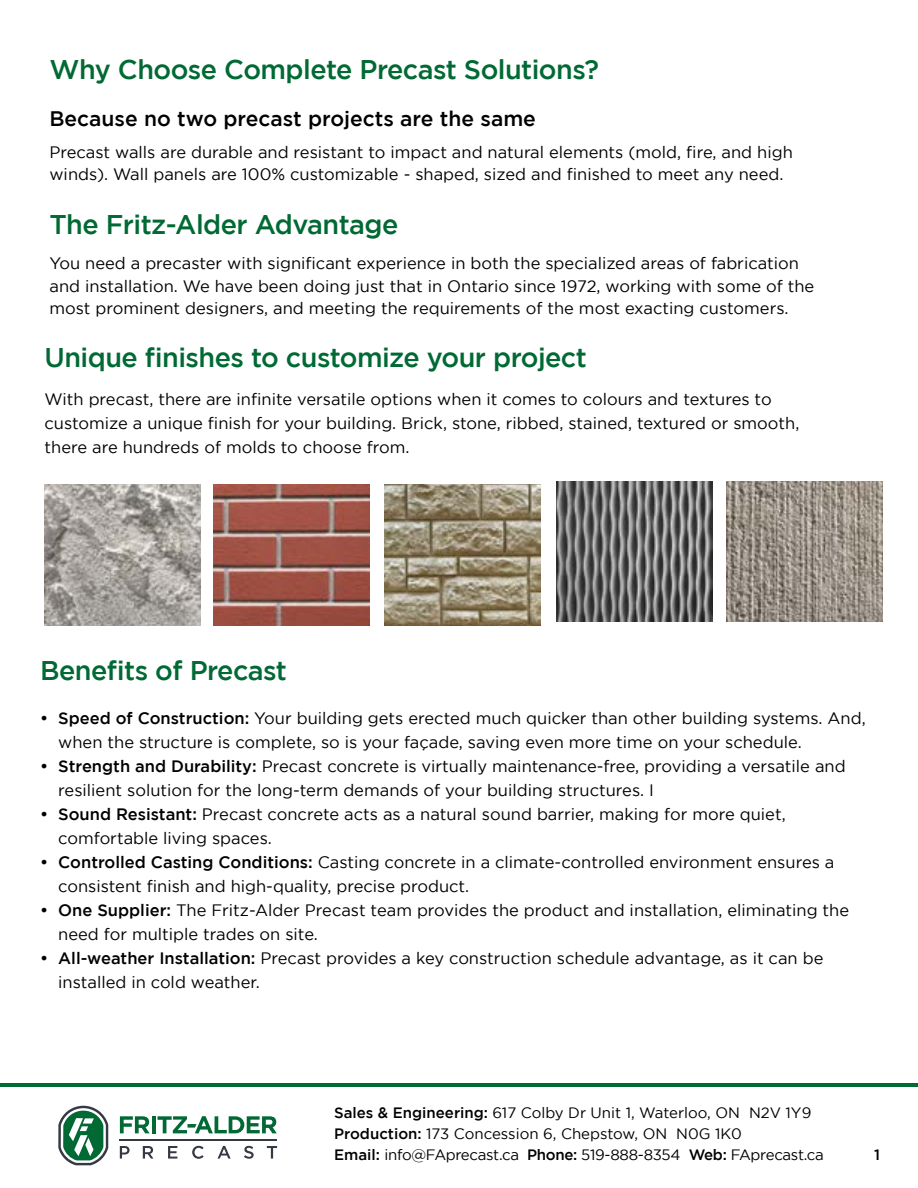
<style>
.page{position:relative;width:918px;height:1188px;background:#fff}
.page>*{position:absolute;margin:0;border:0;box-sizing:border-box;transform-origin:0 0}
.t1{font:500 27px "Gotham";letter-spacing:-.02em;color:#006934}
.t2{font:500 21px "Gotham";color:#000}
.t3{font:16.5px/24px "Gotham";color:#000}
.t4{font:15px/21px "Gotham";letter-spacing:-.01em;color:#000}
.t5{font:500 15px "Gotham";color:#000}
.s1{font-weight:500}
</style>
<div class="page">
<hr style="left:0;top:1083px;width:918px;height:4px;background:#006934">
<img style="left:727px;top:482px;width:156px;height:140px">
<img style="left:45px;top:485px;width:156px;height:140px">
<img style="left:384px;top:485px;width:156px;height:140px">
<img style="left:556px;top:482px;width:156px;height:140px">
<img style="left:214px;top:485px;width:156px;height:140px">
<svg style="left:120px;top:1116px;width:30px;height:17px"></svg>
<hr style="left:152px;top:1116px;width:3px;height:17px;background:#006934">
<svg style="left:158px;top:1116px;width:119px;height:17px"></svg>
<svg style="left:120px;top:1146px;width:10px;height:13px"></svg>
<svg style="left:143px;top:1146px;width:10px;height:13px"></svg>
<svg style="left:168px;top:1146px;width:9px;height:13px"></svg>
<svg style="left:192px;top:1146px;width:12px;height:13px"></svg>
<svg style="left:218px;top:1146px;width:13px;height:13px"></svg>
<svg style="left:244px;top:1146px;width:10px;height:13px"></svg>
<svg style="left:267px;top:1146px;width:10px;height:13px"></svg>
<hr style="left:120px;top:1139px;width:157px;height:1px;background:#353943">
<svg style="left:58px;top:1106px;width:50px;height:59px"></svg>
<h1 class="t1" style="left:49px;top:54px;width:551px">Why Choose Complete Precast Solutions?</h1>
<p class="t2" style="left:49px;top:107px;width:488px">Because no two precast projects are the same</p>
<p class="t3" style="left:49px;top:141px;width:745px;line-height:22.5px">Precast walls are durable and resistant to impact and natural elements (mold, fire, and high winds). Wall panels are 100% customizable - shaped, sized and finished to meet any need.</p>
<h1 class="t1" style="left:49px;top:209px;width:350px">The Fritz-Alder Advantage</h1>
<p class="t3" style="left:49px;top:252px;width:766px;line-height:22.5px">You need a precaster with significant experience in both the specialized areas of fabrication and installation. We have been doing just that in Ontario since 1972, working with some of the most prominent designers, and meeting the requirements of the most exacting customers.</p>
<h1 class="t1" style="left:45px;top:342px;width:544px">Unique finishes to customize your project</h1>
<p class="t3" style="left:45px;top:386px;width:756px">With precast, there are infinite versatile options when it comes to colours and textures to customize a unique finish for your building. Brick, stone, ribbed, stained, textured or smooth, there are hundreds of molds to choose from.</p>
<h1 class="t1" style="left:40px;top:655px;width:248px">Benefits of Precast</h1>
<p class="t3" style="left:58px;top:706px;width:809px;text-indent:-18px"><span class="s1">• Speed of Construction:</span> Your building gets erected much quicker than other building systems. And, when the structure is complete, so is your façade, saving even more time on your schedule.</p>
<p class="t3" style="left:58px;top:754px;width:789px;text-indent:-18px"><span class="s1">• Strength and Durability:</span> Precast concrete is virtually maintenance-free, providing a versatile and resilient solution for the long-term demands of your building structures. I</p>
<p class="t3" style="left:58px;top:802px;width:729px;text-indent:-18px"><span class="s1">• Sound Resistant:</span> Precast concrete acts as a natural sound barrier, making for more quiet, comfortable living spaces.</p>
<p class="t3" style="left:58px;top:850px;width:778px;text-indent:-18px"><span class="s1">• Controlled Casting Conditions:</span> Casting concrete in a climate-controlled environment ensures a consistent finish and high-quality, precise product.</p>
<p class="t3" style="left:58px;top:898px;width:792px;text-indent:-18px"><span class="s1">• One Supplier:</span> The Fritz-Alder Precast team provides the product and installation, eliminating the need for multiple trades on site.</p>
<p class="t3" style="left:58px;top:946px;width:767px;text-indent:-18px"><span class="s1">• All-weather Installation:</span> Precast provides a key construction schedule advantage, as it can be installed in cold weather.</p>
<p class="t4" style="left:334px;top:1102px;width:491px"><span class="s1">Sales &amp; Engineering:</span> 617 Colby Dr Unit 1, Waterloo, ON N2V 1Y9<br><span class="s1">Production:</span> 173 Concession 6, Chepstow, ON N0G 1K0<br><span class="s1">Email:</span> info@FAprecast.ca <span class="s1">Phone:</span> 519-888-8354 <span class="s1">Web:</span> FAprecast.ca</p>
<p class="t5" style="left:874px;top:1146px;width:7px">1</p>
</div>
